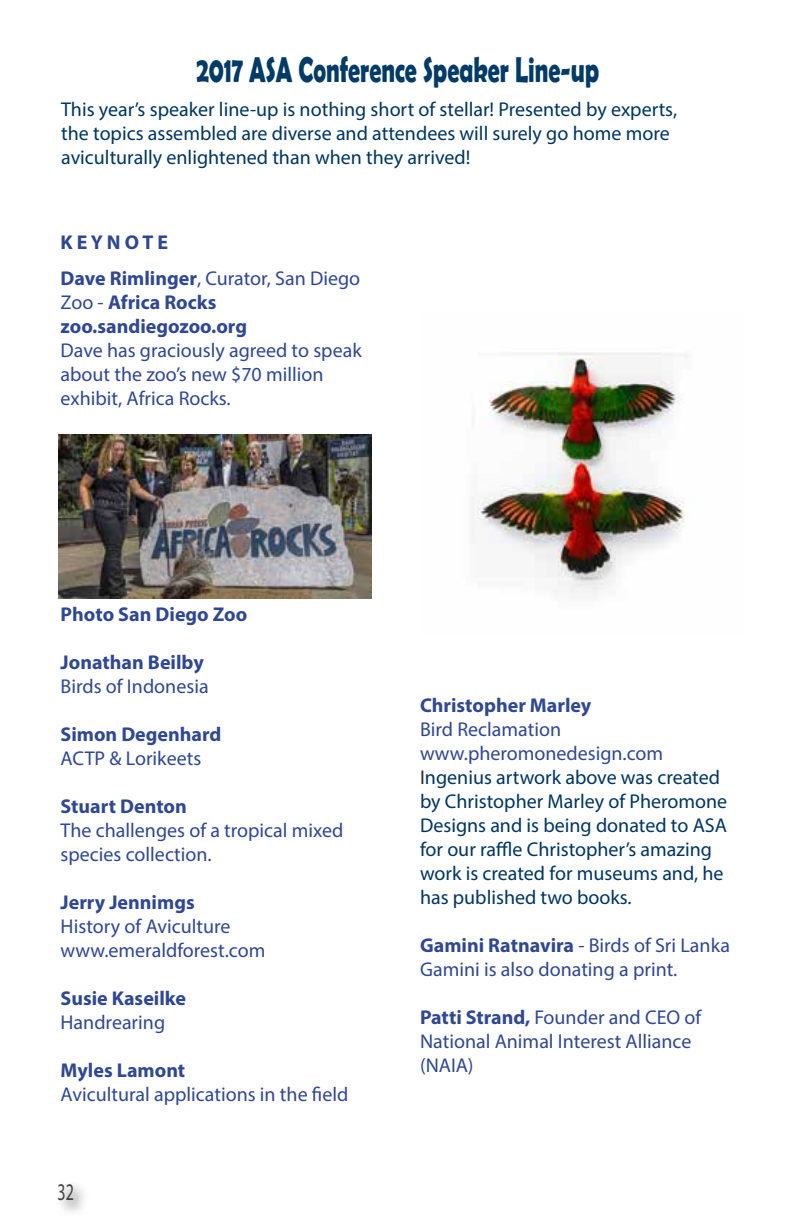
<style>
.page{position:relative;width:792px;height:1224px;background:#fff}
.page>*{position:absolute;margin:0;border:0;box-sizing:border-box;transform-origin:0 0}
.t1{font:700 36px "Berlin Sans FB Demi";color:#003b68;scale:.67 1}
.t2{font:24px "Myriad Pro";color:#414042;scale:.67 1}
.t3{font:20px/24px "Myriad Pro";color:#003562}
.t4{font:20px/24px "Myriad Pro";color:#304792}
.t5{font:700 20px/36px "Myriad Pro";color:#304792}
.s1{font-weight:400}
.s2{color:#304792}
.s3{color:#292829}
.s4{font-weight:700}
</style>
<div class="page">
<img style="left:59px;top:435px;width:312px;height:163px">
<img style="left:471px;top:352px;width:216px;height:244px">
<h1 class="t1" style="left:197px;top:49px;width:602px">2017 ASA Conference Speaker Line-up</h1>
<p class="t3" style="left:61px;top:97px;width:617px">This year’s speaker line-up is nothing short of stellar! Presented by experts, the topics assembled are diverse and attendees will surely go home more aviculturally enlightened than when they arrived!</p>
<p class="t5" style="left:61px;top:224px;width:301px">K E Y N O T E<br>Dave Rimlinger<span class="s1">, Curator, San Diego</span></p>
<p class="t5" style="left:61px;top:290px;width:188px;line-height:24px"><span class="s1">Zoo -</span> Africa Rocks zoo.sandiegozoo.org</p>
<p class="t4" style="left:61px;top:338px;width:303px">Dave has graciously agreed to speak about the zoo’s new $70 million exhibit, Africa Rocks.</p>
<p class="t5" style="left:61px;top:596px;width:188px">Photo San Diego Zoo</p>
<p class="t5" style="left:61px;top:644px;width:145px">Jonathan Beilby</p>
<p class="t4" style="left:61px;top:674px;width:150px">Birds of Indonesia</p>
<p class="t5" style="left:61px;top:716px;width:162px">Simon Degenhard</p>
<p class="t4" style="left:61px;top:746px;width:142px">ACTP &amp; Lorikeets</p>
<p class="t5" style="left:61px;top:788px;width:128px">Stuart Denton</p>
<p class="t4" style="left:61px;top:818px;width:284px">The challenges of a tropical mixed species collection.</p>
<p class="t5" style="left:61px;top:884px;width:136px">Jerry Jennimgs</p>
<p class="t4" style="left:61px;top:914px;width:206px">History of Aviculture www.emeraldforest.com</p>
<p class="t5" style="left:61px;top:980px;width:127px">Susie Kaseilke</p>
<p class="t4" style="left:61px;top:1010px;width:106px">Handrearing</p>
<p class="t5" style="left:61px;top:1052px;width:126px">Myles Lamont</p>
<p class="t4" style="left:61px;top:1082px;width:289px">Avicultural applications in the field</p>
<p class="t2" style="left:58px;top:1177px;width:26px">32</p>
<p class="t5" style="left:420px;top:687px;width:173px">Christopher Marley</p>
<p class="t3" style="left:420px;top:717px;width:309px"><span class="s2">Bird Reclamation www.pheromonedesign.com<br></span><span class="s3">I</span>ngenius artwork above was created by Christopher Marley of Pheromone<br>Designs and is being donated to ASA for our raffle Christopher’s amazing work is created for museums and, he has published two books.</p>
<p class="t4" style="left:420px;top:933px;width:312px"><span class="s4">Gamini Ratnavira</span> - Birds of Sri Lanka<br>Gamini is also donating a print.</p>
<p class="t4" style="left:420px;top:1005px;width:283px"><span class="s4">Patti Strand,</span> Founder and CEO of<br>National Animal Interest Alliance (NAIA)</p>
</div>
